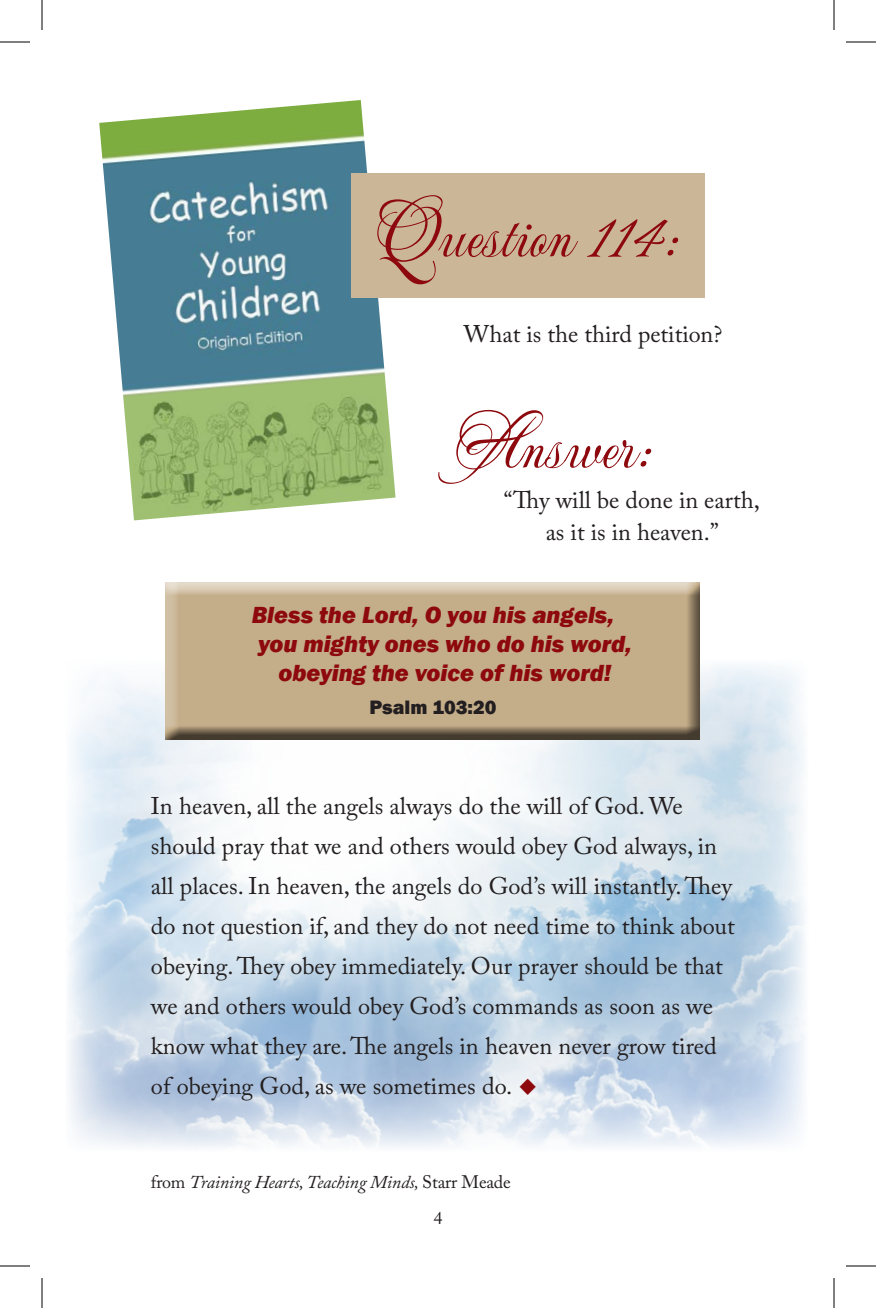
<style>
.page{position:relative;width:876px;height:1308px;background:#fff}
.page>*{position:absolute;margin:0;border:0;box-sizing:border-box;transform-origin:0 0}
.t1{font:72px "Mea Culpa";color:#8d090d}
.t2{font:24px/40px "Adobe Caslon Pro";color:#231f20;text-align:center}
.t3{font:italic 800 24px "Franklin Gothic";color:#8d090d}
.t4{font:800 20px "Franklin Gothic";color:#231f20}
.t5{font:italic 18px "Adobe Caslon Pro";letter-spacing:-.01em;color:#231f20}
.t6{font:18px "Adobe Caslon Pro";color:#231f20}
.s1{color:#8d090d}
.s2{font-style:normal}
</style>
<div class="page">
<img style="left:69px;top:665px;width:736px;height:483px">
<img style="left:99px;top:100px;width:297px;height:420px">
<div style="left:351px;top:173px;width:354px;height:124px;background:#cbb698"></div>
<div style="left:157px;top:573px;width:544px;height:168px;background:#fff"></div>
<div style="left:158px;top:582px;width:543px;height:159px;background:#231f20;opacity:.75"></div>
<hr style="left:0;top:42px;width:30px;height:1px;background:#000">
<hr style="left:846px;top:42px;width:30px;height:1px;background:#000">
<hr style="left:0;top:1266px;width:30px;height:1px;background:#000">
<hr style="left:846px;top:1266px;width:30px;height:1px;background:#000">
<hr style="left:42px;top:0;width:1px;height:30px;background:#000">
<hr style="left:42px;top:1278px;width:1px;height:30px;background:#000">
<hr style="left:834px;top:0;width:1px;height:30px;background:#000">
<hr style="left:834px;top:1278px;width:1px;height:30px;background:#000">
<h1 class="t1" style="left:376px;top:189px;width:305px">Question 114:</h1>
<p class="t2" style="left:464px;top:314px;width:260px">What is the third petition?</p>
<h1 class="t1" style="left:454px;top:400px;width:200px">Answer:</h1>
<p class="t2" style="left:504px;top:484px;width:258px;line-height:32px">“Thy will be done in earth, as it is in heaven.”</p>
<p class="t3" style="left:252px;top:599px;width:364px">Bless the Lord, O you his angels,</p>
<p class="t3" style="left:258px;top:628px;width:375px">you mighty ones who do his word,</p>
<p class="t3" style="left:278px;top:657px;width:334px">obeying the voice of his word!</p>
<p class="t4" style="left:369px;top:694px;width:129px">Psalm 103:20</p>
<p class="t2" style="left:151px;top:786px;width:585px;text-align:left">In heaven, all the angels always do the will of God. We should pray that we and others would obey God always, in all places. In heaven, the angels do God’s will instantly. They do not question if, and they do not need time to think about obeying. They obey immediately. Our prayer should be that we and others would obey God’s commands as soon as we know what they are. The angels in heaven never grow tired of obeying God, as we sometimes do. <span class="s1">◆</span></p>
<p class="t5" style="left:151px;top:1172px;width:361px"><span class="s2">from</span> Training Hearts, Teaching Minds, <span class="s2">Starr Meade</span></p>
<p class="t6" style="left:434px;top:1208px;width:10px">4</p>
</div>
